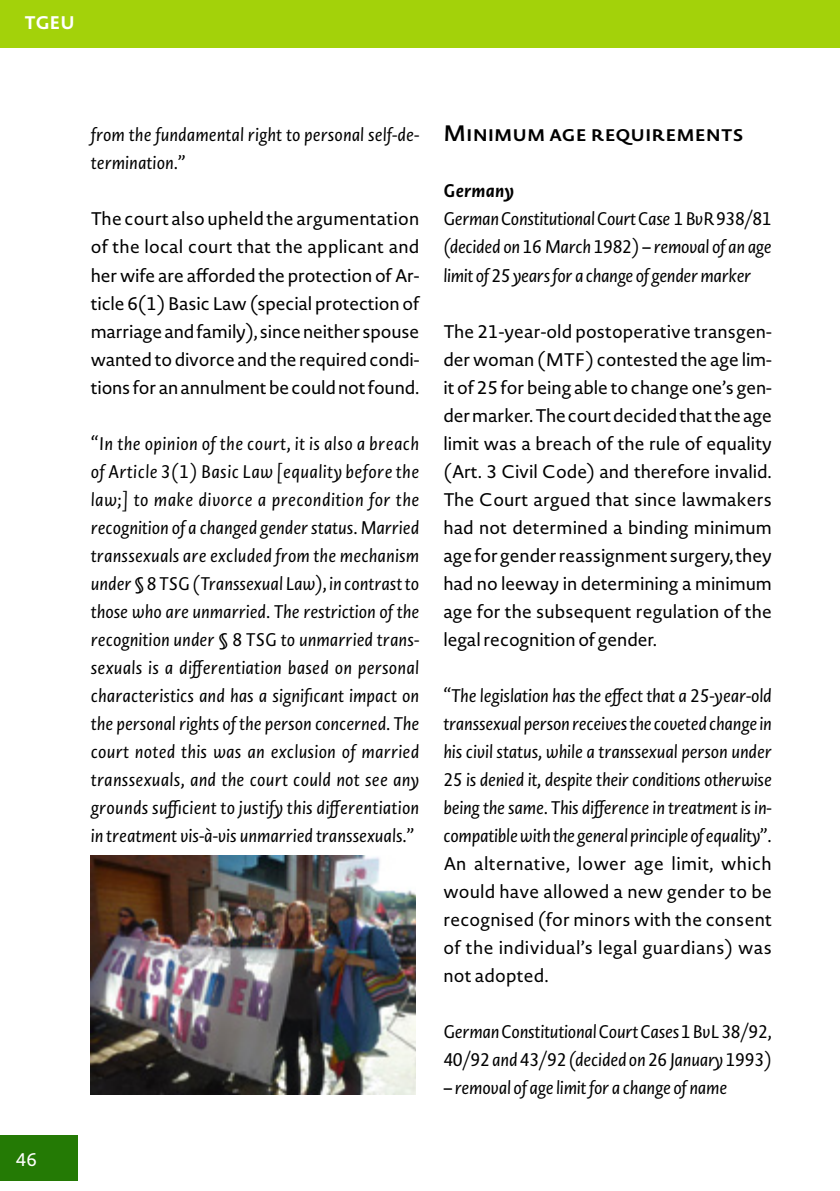
<style>
.page{position:relative;width:840px;height:1191px;background:#fff}
.page>*{position:absolute;margin:0;border:0;box-sizing:border-box;transform-origin:0 0}
.t1{font:600 22px "Novel Sans Pro";color:#000}
.t2{font:italic 18px/28px "Novel Sans Pro";letter-spacing:-.015em;color:#000;text-align:justify}
.t3{font:18px/28px "Novel Sans Pro";color:#000;text-align:justify}
.t4{font:italic 700 18px "Novel Sans Pro";letter-spacing:.01em;color:#000}
.t5{font:700 18px "Novel Sans Pro";color:#fff}
.t6{font:18px "Novel Sans Pro";color:#fff}
</style>
<div class="page">
<div style="left:0;top:0;width:839px;height:47px;background:#a3d20a"></div>
<div style="left:0;top:1135px;width:78px;height:46px;background:#247a05"></div>
<img style="left:91px;top:855px;width:324px;height:239px">
<p class="t5" style="left:24px;top:9px;width:52px">tgeu</p>
<p class="t6" style="left:16px;top:1146px;width:23px">46</p>
<p class="t2" style="left:91px;top:121px;width:330px">from the fundamental right to personal self-de&shy;termination.”</p>
<p class="t3" style="left:91px;top:205px;width:330px">The court also upheld the argumentation of the local court that the applicant and her wife are afforded the protection of Ar&shy;ticle 6(1) Basic Law (special protection of marriage and family), since neither spouse wanted to divorce and the required condi&shy;tions for an annulment be could not found.</p>
<p class="t2" style="left:91px;top:429px;width:330px">“In the opinion of the court, it is also a breach of Article 3(1) Basic Law [equality before the law;] to make divorce a precondition for the recognition of a changed gender status. Married transsexuals are excluded from the mechanism under § 8 TSG (Transsexual Law), in contrast to those who are unmarried. The restriction of the recognition under § 8 TSG to unmarried trans&shy;sexuals is a differentiation based on personal characteristics and has a significant impact on the personal rights of the person concerned. The court noted this was an exclusion of married transsexuals, and the court could not see any grounds sufficient to justify this differentiation in treatment vis-à-vis unmarried transsexuals.”</p>
<p class="t1" style="left:443px;top:117px;width:302px">Minimum age requirements</p>
<p class="t4" style="left:443px;top:178px;width:72px">Germany</p>
<p class="t2" style="left:443px;top:205px;width:330px">German Constitutional Court Case 1 BvR 938/81 (decided on 16 March 1982) – removal of an age limit of 25 years for a change of gender marker</p>
<p class="t3" style="left:443px;top:317px;width:330px">The 21-year-old postoperative transgen&shy;der woman (MTF) contested the age lim&shy;it of 25 for being able to change one’s gen&shy;der marker. The court decided that the age limit was a breach of the rule of equality (Art. 3 Civil Code) and therefore invalid.<br>The Court argued that since lawmakers had not determined a binding minimum age for gender reassignment surgery, they had no leeway in determining a minimum age for the subsequent regulation of the legal recognition of gender.</p>
<p class="t2" style="left:443px;top:681px;width:330px">“The legislation has the effect that a 25-year-old transsexual person receives the coveted change in his civil status, while a transsexual person under 25 is denied it, despite their conditions otherwise being the same. This difference in treatment is in&shy;compatible with the general principle of equality”.</p>
<p class="t3" style="left:443px;top:849px;width:330px">An alternative, lower age limit, which would have allowed a new gender to be recognised (for minors with the consent of the individual’s legal guardians) was not adopted.</p>
<p class="t2" style="left:443px;top:1017px;width:330px">German Constitutional Court Cases 1 BvL 38/92,<br>40/92 and 43/92 (decided on 26 January 1993)</p>
<p class="t2" style="left:443px;top:1073px;width:285px">– removal of age limit for a change of name</p>
</div>
